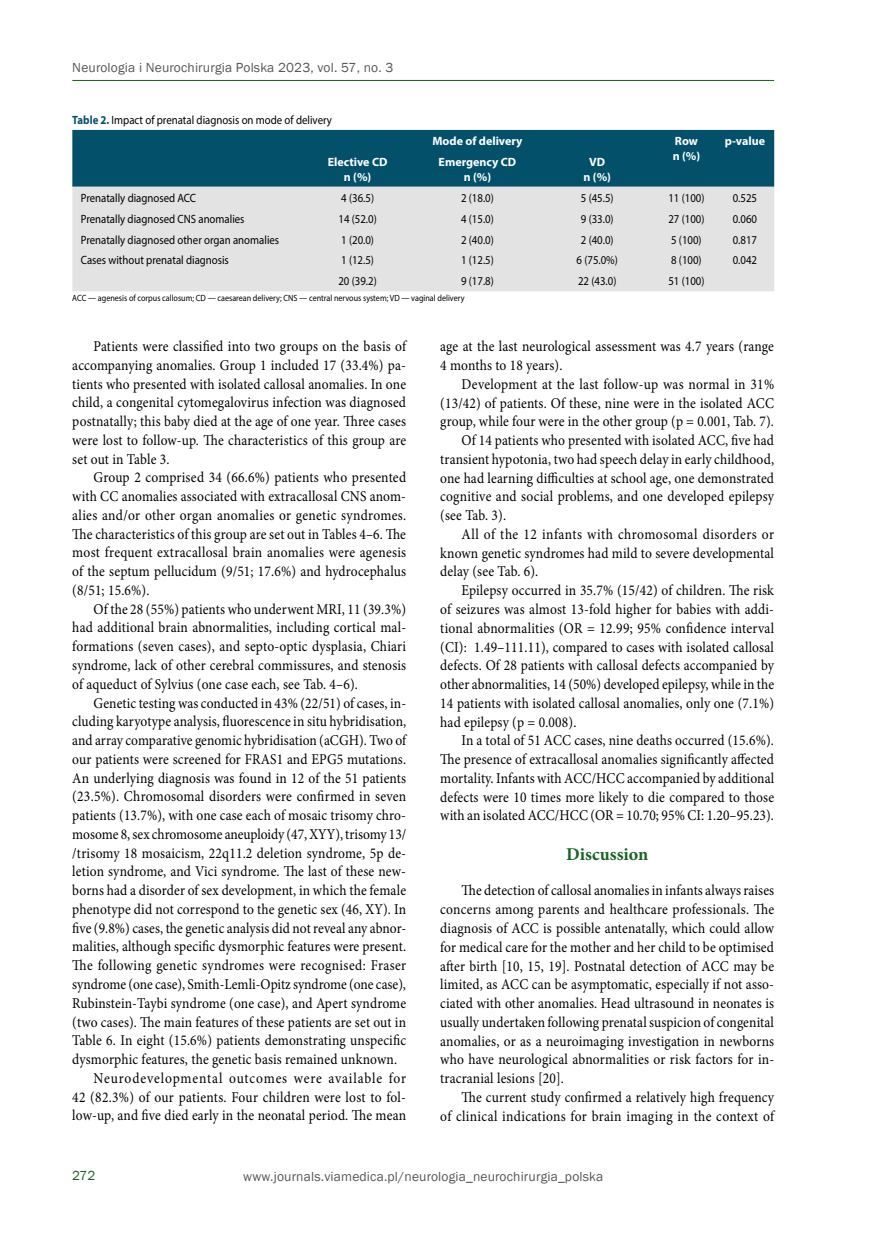
<style>
.page{position:relative;width:872px;height:1234px;background:#fff}
.page>*{position:absolute;margin:0;border:0;box-sizing:border-box;transform-origin:0 0}
.t1{font:700 18px "Minion Pro";color:#176222}
.t2{font:15px/18.8px "Minion Pro";letter-spacing:.01em;color:#000;text-align:justify;scale:.9 1}
.t3{font:15px "Minion Pro";letter-spacing:.03em;color:#000;scale:.9 1}
.t4{font:15px "Minion Pro";letter-spacing:.035em;color:#000;scale:.9 1}
.t5{font:15px "Minion Pro";letter-spacing:.06em;color:#000;scale:.9 1}
.t6{font:13.5px "Franklin Gothic";letter-spacing:.01em;color:#575756}
.t7{font:13.5px "Franklin Gothic";color:#176222}
.t8{font:12px "Myriad Pro";color:#000;scale:.9 1}
.t9{font:700 12px/15px "Myriad Pro";color:#fff;text-align:center}
.t10{font:9px "Myriad Pro";color:#000;scale:.9 1}
.s1{font-weight:700;color:#03506b}
</style>
<div class="page">
<hr style="left:72px;top:80px;width:702px;height:1px;background:#176222">
<div style="left:72px;top:130px;width:702px;height:57px;background:#03506b"></div>
<div style="left:72px;top:187px;width:702px;height:104px;background:#e3e3e3"></div>
<p class="t6" style="left:72px;top:59px;width:323px">Neurologia i Neurochirurgia Polska 2023, vol. 57, no. 3</p>
<p class="t8" style="left:72px;top:112px;width:290px"><span class="s1">Table 2.</span> Impact of prenatal diagnosis on mode of delivery</p>
<p class="t9" style="left:432px;top:133px;width:92px">Mode of delivery</p>
<p class="t9" style="left:672px;top:133px;width:29px;text-align:left">Row n (%)</p>
<p class="t9" style="left:724px;top:133px;width:42px">p-value</p>
<p class="t9" style="left:328px;top:154px;width:61px">Elective CD n (%)</p>
<p class="t9" style="left:438px;top:154px;width:79px">Emergency CD n (%)</p>
<p class="t9" style="left:583px;top:154px;width:29px">VD<br>n (%)</p>
<p class="t8" style="left:81px;top:190px;width:130px">Prenatally diagnosed ACC</p>
<p class="t8" style="left:341px;top:190px;width:38px">4 (36.5)</p>
<p class="t8" style="left:461px;top:190px;width:38px">2 (18.0)</p>
<p class="t8" style="left:581px;top:190px;width:38px">5 (45.5)</p>
<p class="t8" style="left:668px;top:190px;width:42px">11 (100)</p>
<p class="t8" style="left:732px;top:190px;width:29px">0.525</p>
<p class="t8" style="left:81px;top:211px;width:183px">Prenatally diagnosed CNS anomalies</p>
<p class="t8" style="left:338px;top:211px;width:44px">14 (52.0)</p>
<p class="t8" style="left:461px;top:211px;width:38px">4 (15.0)</p>
<p class="t8" style="left:581px;top:211px;width:38px">9 (33.0)</p>
<p class="t8" style="left:668px;top:211px;width:42px">27 (100)</p>
<p class="t8" style="left:732px;top:211px;width:29px">0.060</p>
<p class="t8" style="left:81px;top:232px;width:222px">Prenatally diagnosed other organ anomalies</p>
<p class="t8" style="left:341px;top:232px;width:38px">1 (20.0)</p>
<p class="t8" style="left:461px;top:232px;width:38px">2 (40.0)</p>
<p class="t8" style="left:581px;top:232px;width:38px">2 (40.0)</p>
<p class="t8" style="left:671px;top:232px;width:35px">5 (100)</p>
<p class="t8" style="left:732px;top:232px;width:29px">0.817</p>
<p class="t8" style="left:81px;top:253px;width:166px">Cases without prenatal diagnosis</p>
<p class="t8" style="left:341px;top:253px;width:38px">1 (12.5)</p>
<p class="t8" style="left:461px;top:253px;width:38px">1 (12.5)</p>
<p class="t8" style="left:576px;top:253px;width:47px">6 (75.0%)</p>
<p class="t8" style="left:671px;top:253px;width:35px">8 (100)</p>
<p class="t8" style="left:732px;top:253px;width:29px">0.042</p>
<p class="t8" style="left:338px;top:274px;width:44px">20 (39.2)</p>
<p class="t8" style="left:461px;top:274px;width:38px">9 (17.8)</p>
<p class="t8" style="left:578px;top:274px;width:44px">22 (43.0)</p>
<p class="t8" style="left:668px;top:274px;width:42px">51 (100)</p>
<p class="t10" style="left:72px;top:292px;width:437px">ACC — agenesis of corpus callosum; CD — caesarean delivery; CNS — central nervous system; VD — vaginal delivery</p>
<p class="t2" style="left:72px;top:337px;width:372px;text-indent:21px">Patients were classified into two groups on the basis of accompanying anomalies. Group 1 included 17 (33.4%) pa&shy;tients who presented with isolated callosal anomalies. In one child, a congenital cytomegalovirus infection was diagnosed postnatally; this baby died at the age of one year. Three cases were lost to follow-up. The characteristics of this group are set out in Table 3.</p>
<p class="t2" style="left:72px;top:468px;width:372px;text-indent:21px">Group 2 comprised 34 (66.6%) patients who presented with CC anomalies associated with extracallosal CNS anom&shy;alies and/or other organ anomalies or genetic syndromes.<br>The characteristics of this group are set out in Tables 4–6. The most frequent extracallosal brain anomalies were agenesis of the septum pellucidum (9/51; 17.6%) and hydrocephalus (8/51; 15.6%).</p>
<p class="t2" style="left:72px;top:599px;width:372px;text-indent:21px">Of the 28 (55%) patients who underwent MRI, 11 (39.3%) had additional brain abnormalities, including cortical mal&shy;formations (seven cases), and septo-optic dysplasia, Chiari syndrome, lack of other cerebral commissures, and stenosis of aqueduct of Sylvius (one case each, see Tab. 4–6).</p>
<p class="t2" style="left:94px;top:693px;width:349px">Genetic testing was conducted in 43% (22/51) of cases, in-</p>
<p class="t2" style="left:72px;top:712px;width:372px">cluding karyotype analysis, fluorescence in situ hybridisation,</p>
<p class="t2" style="left:72px;top:730px;width:372px">and array comparative genomic hybridisation (aCGH). Two of</p>
<p class="t2" style="left:72px;top:749px;width:372px">our patients were screened for FRAS1 and EPG5 mutations.</p>
<p class="t2" style="left:72px;top:768px;width:372px">An underlying diagnosis was found in 12 of the 51 patients</p>
<p class="t2" style="left:72px;top:787px;width:372px">(23.5%). Chromosomal disorders were confirmed in seven</p>
<p class="t2" style="left:72px;top:805px;width:372px">patients (13.7%), with one case each of mosaic trisomy chro-</p>
<p class="t2" style="left:72px;top:824px;width:372px">mosome 8, sex chromosome aneuploidy (47, XYY), trisomy 13/</p>
<p class="t2" style="left:72px;top:843px;width:372px">/trisomy 18 mosaicism, 22q11.2 deletion syndrome, 5p de-</p>
<p class="t2" style="left:72px;top:862px;width:372px">letion syndrome, and Vici syndrome. The last of these new-</p>
<p class="t2" style="left:72px;top:880px;width:372px">borns had a disorder of sex development, in which the female</p>
<p class="t2" style="left:72px;top:899px;width:372px">phenotype did not correspond to the genetic sex (46, XY). In</p>
<p class="t2" style="left:72px;top:918px;width:372px">five (9.8%) cases, the genetic analysis did not reveal any abnor-</p>
<p class="t2" style="left:72px;top:937px;width:372px">malities, although specific dysmorphic features were present.</p>
<p class="t3" style="left:72px;top:955px;width:372px">The following genetic syndromes were recognised: Fraser</p>
<p class="t2" style="left:72px;top:974px;width:372px">syndrome (one case), Smith-Lemli-Opitz syndrome (one case),</p>
<p class="t2" style="left:72px;top:993px;width:372px">Rubinstein-Taybi syndrome (one case), and Apert syndrome</p>
<p class="t2" style="left:72px;top:1012px;width:372px">(two cases). The main features of these patients are set out in</p>
<p class="t2" style="left:72px;top:1030px;width:372px">Table 6. In eight (15.6%) patients demonstrating unspecific</p>
<p class="t2" style="left:72px;top:1049px;width:362px">dysmorphic features, the genetic basis remained unknown.</p>
<p class="t5" style="left:94px;top:1067px;width:349px">Neurodevelopmental outcomes were available for</p>
<p class="t2" style="left:72px;top:1087px;width:372px">42 (82.3%) of our patients. Four children were lost to fol-</p>
<p class="t2" style="left:72px;top:1105px;width:372px">low-up, and five died early in the neonatal period. The mean</p>
<p class="t2" style="left:440px;top:337px;width:372px">age at the last neurological assessment was 4.7 years (range<br>4 months to 18 years).</p>
<p class="t2" style="left:461px;top:374px;width:349px">Development at the last follow-up was normal in 31%</p>
<p class="t2" style="left:440px;top:393px;width:372px">(13/42) of patients. Of these, nine were in the isolated ACC</p>
<p class="t2" style="left:440px;top:412px;width:372px">group, while four were in the other group (p = 0.001, Tab. 7).</p>
<p class="t2" style="left:461px;top:431px;width:349px">Of 14 patients who presented with isolated ACC, five had</p>
<p class="t2" style="left:440px;top:449px;width:372px">transient hypotonia, two had speech delay in early childhood,</p>
<p class="t2" style="left:440px;top:468px;width:372px">one had learning difficulties at school age, one demonstrated</p>
<p class="t2" style="left:440px;top:487px;width:372px">cognitive and social problems, and one developed epilepsy</p>
<p class="t2" style="left:440px;top:506px;width:75px">(see Tab. 3).</p>
<p class="t4" style="left:461px;top:524px;width:349px">All of the 12 infants with chromosomal disorders or</p>
<p class="t2" style="left:440px;top:543px;width:372px">known genetic syndromes had mild to severe developmental</p>
<p class="t2" style="left:440px;top:562px;width:110px">delay (see Tab. 6).</p>
<p class="t2" style="left:461px;top:581px;width:349px">Epilepsy occurred in 35.7% (15/42) of children. The risk</p>
<p class="t2" style="left:440px;top:599px;width:372px">of seizures was almost 13-fold higher for babies with addi-</p>
<p class="t2" style="left:440px;top:618px;width:372px">tional abnormalities (OR = 12.99; 95% confidence interval</p>
<p class="t2" style="left:440px;top:637px;width:372px">(CI): 1.49–111.11), compared to cases with isolated callosal</p>
<p class="t2" style="left:440px;top:656px;width:372px">defects. Of 28 patients with callosal defects accompanied by</p>
<p class="t2" style="left:440px;top:674px;width:372px">other abnormalities, 14 (50%) developed epilepsy, while in the</p>
<p class="t2" style="left:440px;top:693px;width:372px">14 patients with isolated callosal anomalies, only one (7.1%)</p>
<p class="t2" style="left:440px;top:712px;width:153px">had epilepsy (p = 0.008).</p>
<p class="t2" style="left:461px;top:731px;width:349px">In a total of 51 ACC cases, nine deaths occurred (15.6%).</p>
<p class="t2" style="left:440px;top:749px;width:372px">The presence of extracallosal anomalies significantly affected</p>
<p class="t2" style="left:440px;top:768px;width:372px">mortality. Infants with ACC/HCC accompanied by additional</p>
<p class="t2" style="left:440px;top:787px;width:372px">defects were 10 times more likely to die compared to those</p>
<p class="t2" style="left:440px;top:806px;width:372px">with an isolated ACC/HCC (OR = 10.70; 95% CI: 1.20–95.23).</p>
<p class="t1" style="left:566px;top:841px;width:84px">Discussion</p>
<p class="t2" style="left:440px;top:881px;width:372px;text-indent:21px">The detection of callosal anomalies in infants always raises concerns among parents and healthcare professionals. The diagnosis of ACC is possible antenatally, which could allow for medical care for the mother and her child to be optimised after birth [10, 15, 19]. Postnatal detection of ACC may be limited, as ACC can be asymptomatic, especially if not asso&shy;ciated with other anomalies. Head ultrasound in neonates is usually undertaken following prenatal suspicion of congenital anomalies, or as a neuroimaging investigation in newborns who have neurological abnormalities or risk factors for in&shy;tracranial lesions [20].</p>
<p class="t2" style="left:440px;top:1087px;width:372px;text-align:right">The current study confirmed a relatively high frequency<br>of clinical indications for brain imaging in the context of</p>
<p class="t7" style="left:72px;top:1166px;width:25px">272</p>
<p class="t6" style="left:243px;top:1168px;width:361px">www.journals.viamedica.pl/neurologia_neurochirurgia_polska</p>
</div>
